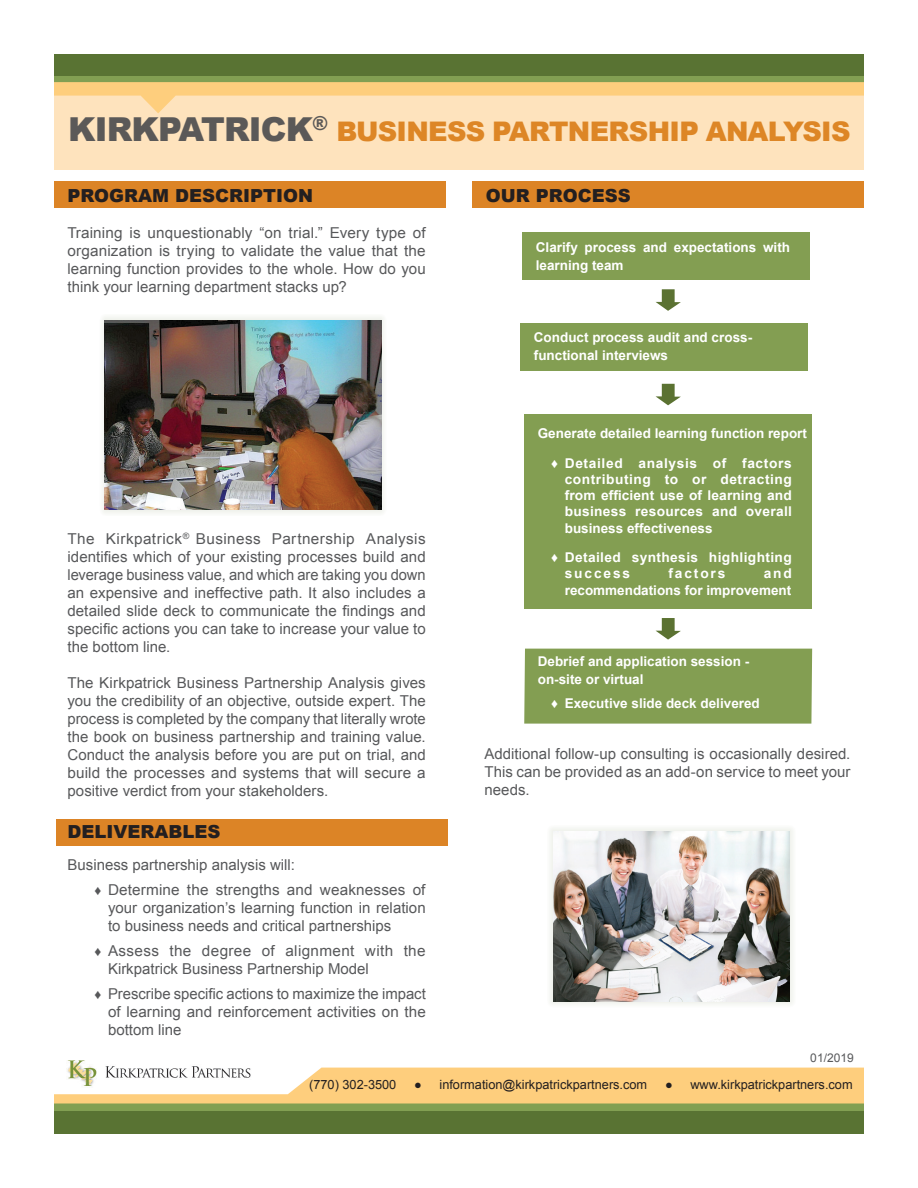
<style>
.page{position:relative;width:918px;height:1188px;background:#fff}
.page>*{position:absolute;margin:0;border:0;box-sizing:border-box;transform-origin:0 0}
.t1{font:900 27px "Arial";letter-spacing:-.025em;color:#dd8626}
.t2{font:900 18px "Arial";color:#231f20}
.t3{font:15px/18px "Arial";color:#57585a;text-align:justify}
.t4{font:700 13.5px/16.2px "Arial";color:#fff}
.t5{font:700 13.5px/16.2px "Arial";letter-spacing:.025em;color:#fff}
.t6{font:700 13.5px "Arial";letter-spacing:.135em;color:#fff}
.t7{font:12.75px "Arial";color:#231f20}
.t8{font:12px "Arial";color:#57585a}
.s1{font-size:33px;color:#5b5958}
.s2{font-size:13.5px}
.s3{font-weight:400}
</style>
<div class="page">
<div style="left:54px;top:1110px;width:810px;height:24px;background:#597333"></div>
<div style="left:54px;top:1103px;width:810px;height:8px;background:#829f52"></div>
<svg style="left:54px;top:1068px;width:810px;height:36px;background:#fcd28a"></svg>
<div style="left:54px;top:75px;width:810px;height:9px;background:#829f52"></div>
<div style="left:54px;top:54px;width:810px;height:22px;background:#597333"></div>
<div style="left:54px;top:95px;width:810px;height:75px;background:#fee3bd"></div>
<svg style="left:54px;top:82px;width:810px;height:31px"></svg>
<img style="left:67px;top:1060px;width:185px;height:29px">
<div style="left:522px;top:232px;width:288px;height:48px;background:#839e52"></div>
<div style="left:56px;top:819px;width:391px;height:27px;background:#dc8426"></div>
<div style="left:54px;top:182px;width:392px;height:26px;background:#dc8426"></div>
<div style="left:100px;top:314px;width:287px;height:202px;background:#5b7232;opacity:.2"></div>
<div style="left:472px;top:182px;width:392px;height:26px;background:#dc8426"></div>
<div style="left:547px;top:825px;width:249px;height:183px;background:#5b7232;opacity:.2"></div>
<img style="left:554px;top:832px;width:235px;height:169px">
<div style="left:520px;top:323px;width:288px;height:48px;background:#839e52"></div>
<div style="left:524px;top:414px;width:288px;height:195px;background:#839e52"></div>
<div style="left:524px;top:649px;width:288px;height:75px;background:#839e52"></div>
<svg style="left:656px;top:384px;width:25px;height:21px"></svg>
<svg style="left:656px;top:289px;width:25px;height:22px"></svg>
<svg style="left:656px;top:618px;width:25px;height:22px"></svg>
<img style="left:105px;top:320px;width:276px;height:190px">
<h1 class="t1" style="left:68px;top:111px;width:444px"><span class="s1">KIRKPATRICK</span><sup>®</sup> BUSI NESS PART</h1>
<h1 class="t1" style="left:568px;top:111px;width:284px">NERSHIP ANALYSIS</h1>
<p class="t2" style="left:68px;top:182px;width:247px">PROGRAM DESCRIPTION</p>
<p class="t3" style="left:68px;top:224px;width:360px">Training is unquestionably “on trial.” Every type of organization is trying to validate the value that the learning function provides to the whole. How do you think your learning department stacks up?</p>
<p class="t3" style="left:68px;top:530px;width:360px">The Kirkpatrick<sup>®</sup> Business Partnership Analysis identifies which of your existing processes build and leverage business value, and which are taking you down an expensive and ineffective path. It also includes a detailed slide deck to communicate the findings and specific actions you can take to increase your value to the bottom line.</p>
<p class="t3" style="left:68px;top:674px;width:360px">The Kirkpatrick Business Partnership Analysis gives you the credibility of an objective, outside expert. The process is completed by the company that literally wrote the book on business partnership and training value.<br>Conduct the analysis before you are put on trial, and build the processes and systems that will secure a positive verdict from your stakeholders.</p>
<p class="t2" style="left:68px;top:819px;width:155px">DELIVERABLES</p>
<p class="t3" style="left:95px;top:853px;width:333px;line-height:24.8px;text-indent:-27px">Business partnership analysis will:<br><span class="s2">♦</span> Determine the strengths and weaknesses of</p>
<p class="t3" style="left:108px;top:899px;width:319px">your organization’s learning function in relation to business needs and critical partnerships</p>
<p class="t3" style="left:108px;top:942px;width:319px;text-indent:-13px"><span class="s2">♦</span> Assess the degree of alignment with the<br>Kirkpatrick Business Partnership Model</p>
<p class="t3" style="left:108px;top:984px;width:319px;text-indent:-13px"><span class="s2">♦</span> Prescribe specific actions to maximize the impact of learning and reinforcement activities on the bottom line</p>
<p class="t2" style="left:486px;top:182px;width:146px">OUR PROCESS</p>
<p class="t4" style="left:536px;top:239px;width:256px;line-height:18px">Clarify process and expectations with learning team</p>
<p class="t4" style="left:534px;top:329px;width:220px;line-height:18px">Conduct process audit and cross&shy;functional interviews</p>
<p class="t4" style="left:538px;top:419px;width:271px;line-height:29.7px;text-align:center">Generate detailed learning function report <span class="s3">♦</span> Detailed analysis of factors</p>
<p class="t4" style="left:565px;top:471px;width:229px;text-align:justify">contributing to or detracting from efficient use of learning and business resources and overall business effectiveness</p>
<p class="t5" style="left:565px;top:550px;width:229px;text-indent:-14px"><span class="s3">♦</span> Detailed synthesis highlighting success</p>
<p class="t6" style="left:668px;top:565px;width:59px">factors</p>
<p class="t4" style="left:565px;top:566px;width:229px;text-align:right">and<br>recommendations for improvement</p>
<p class="t4" style="left:538px;top:653px;width:213px;line-height:18px">Debrief and application session - on-site or virtual</p>
<p class="t4" style="left:551px;top:695px;width:210px"><span class="s3">♦</span> Executive slide deck delivered</p>
<p class="t3" style="left:484px;top:745px;width:368px">Additional follow-up consulting is occasionally desired.<br>This can be provided as an add-on service to meet your needs.</p>
<p class="t8" style="left:810px;top:1050px;width:45px">01/2019</p>
<p class="t7" style="left:309px;top:1076px;width:89px">(770) 302-3500</p>
<p class="t7" style="left:414px;top:1076px;width:235px">● information@kirkpatrickpartners.com</p>
<p class="t7" style="left:665px;top:1076px;width:189px">● www.kirkpatrickpartners.com</p>
</div>
